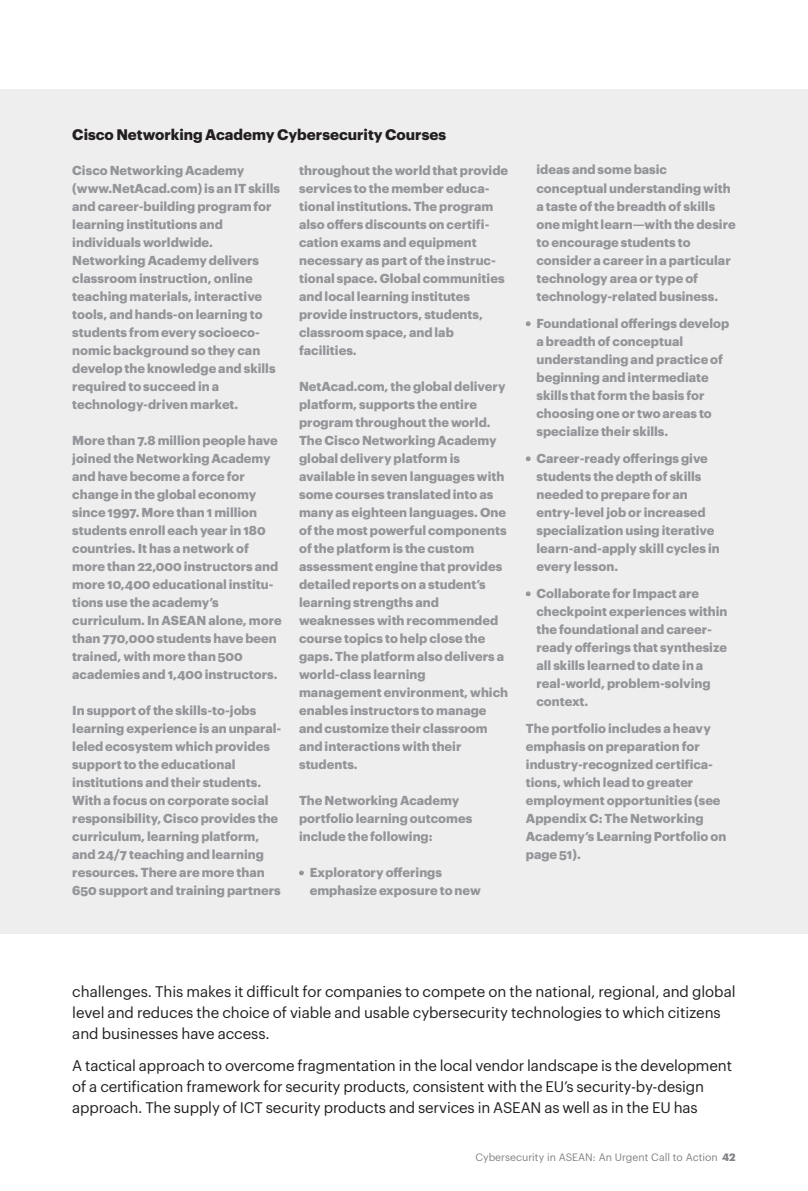
<style>
.page{position:relative;width:808px;height:1191px;background:#fff}
.page>*{position:absolute;margin:0;border:0;box-sizing:border-box;transform-origin:0 0}
.t1{font:15px/21px "Graphik";letter-spacing:-.01em;color:#231f20}
.t2{font:700 15px "Graphik";color:#231f20}
.t3{font:700 12.75px/18px "Graphik";color:#939598}
.t4{font:10.5px "Graphik";color:#808285}
.s1{font-weight:700}
</style>
<div class="page">
<div style="left:0;top:89px;width:808px;height:844px;background:#eeeeef"></div>
<svg style="left:299px;top:870px;width:5px;height:5px"></svg>
<svg style="left:526px;top:321px;width:5px;height:5px"></svg>
<svg style="left:526px;top:456px;width:5px;height:5px"></svg>
<svg style="left:526px;top:591px;width:5px;height:5px"></svg>
<p class="t2" style="left:72px;top:123px;width:375px">Cisco Networking Academy Cybersecurity Courses</p>
<p class="t3" style="left:72px;top:160px;width:209px">Cisco Networking Academy (www.NetAcad.com) is an IT skills and career-building program for learning institutions and individuals worldwide.<br>Networking Academy delivers classroom instruction, online teaching materials, interactive tools, and hands-on learning to students from every socioeco&shy;nomic background so they can develop the knowledge and skills required to succeed in a technology-driven market.</p>
<p class="t3" style="left:72px;top:430px;width:211px">More than 7.8 million people have joined the Networking Academy and have become a force for change in the global economy since 1997. More than 1 million students enroll each year in 180 countries. It has a network of more than 22,000 instructors and more 10,400 educational institu&shy;tions use the academy’s curriculum. In ASEAN alone, more than 770,000 students have been trained, with more than 500 academies and 1,400 instructors.</p>
<p class="t3" style="left:72px;top:700px;width:211px">In support of the skills-to-jobs learning experience is an unparal&shy;leled ecosystem which provides support to the educational institutions and their students.<br>With a focus on corporate social responsibility, Cisco provides the curriculum, learning platform, and 24/7 teaching and learning resources. There are more than<br>650 support and training partners</p>
<p class="t3" style="left:299px;top:160px;width:211px">throughout the world that provide services to the member educa&shy;tional institutions. The program also offers discounts on certifi&shy;cation exams and equipment necessary as part of the instruc&shy;tional space. Global communities and local learning institutes provide instructors, students, classroom space, and lab facilities.</p>
<p class="t3" style="left:299px;top:376px;width:210px">NetAcad.com, the global delivery platform, supports the entire program throughout the world.<br>The Cisco Networking Academy global delivery platform is available in seven languages with some courses translated into as many as eighteen languages. One of the most powerful components of the platform is the custom assessment engine that provides detailed reports on a student’s learning strengths and weaknesses with recommended course topics to help close the gaps. The platform also delivers a world-class learning management environment, which enables instructors to manage and customize their classroom and interactions with their students.</p>
<p class="t3" style="left:299px;top:790px;width:175px">The Networking Academy portfolio learning outcomes include the following:</p>
<p class="t3" style="left:310px;top:862px;width:173px;text-indent:-11px">• Exploratory offerings emphasize exposure to new</p>
<p class="t3" style="left:536px;top:160px;width:201px">ideas and some basic conceptual understanding with a taste of the breadth of skills one might learn—with the desire to encourage students to consider a career in a particular technology area or type of technology-related business.</p>
<p class="t3" style="left:536px;top:313px;width:194px;text-indent:-11px">• Foundational offerings develop a breadth of conceptual understanding and practice of beginning and intermediate skills that form the basis for choosing one or two areas to specialize their skills.</p>
<p class="t3" style="left:536px;top:448px;width:185px;text-indent:-11px">• Career-ready offerings give students the depth of skills needed to prepare for an entry-level job or increased specialization using iterative learn-and-apply skill cycles in every lesson.</p>
<p class="t3" style="left:536px;top:583px;width:193px;text-indent:-11px">• Collaborate for Impact are checkpoint experiences within the foundational and career&shy;ready offerings that synthesize all skills learned to date in a real-world, problem-solving context.</p>
<p class="t3" style="left:526px;top:718px;width:202px">The portfolio includes a heavy emphasis on preparation for industry-recognized certifica&shy;tions, which lead to greater employment opportunities (see<br>Appendix C: The Networking<br>Academy’s Learning Portfolio on page 51).</p>
<p class="t1" style="left:72px;top:979px;width:665px">challenges. This makes it difficult for companies to compete on the national, regional, and global level and reduces the choice of viable and usable cybersecurity technologies to which citizens and businesses have access.</p>
<p class="t1" style="left:72px;top:1053px;width:661px">A tactical approach to overcome fragmentation in the local vendor landscape is the development of a certification framework for security products, consistent with the EU’s security-by-design approach. The supply of ICT security products and services in ASEAN as well as in the EU has</p>
<p class="t4" style="left:475px;top:1149px;width:261px">Cybersecurity in ASEAN: An Urgent Call to Action <span class="s1">42</span></p>
</div>
